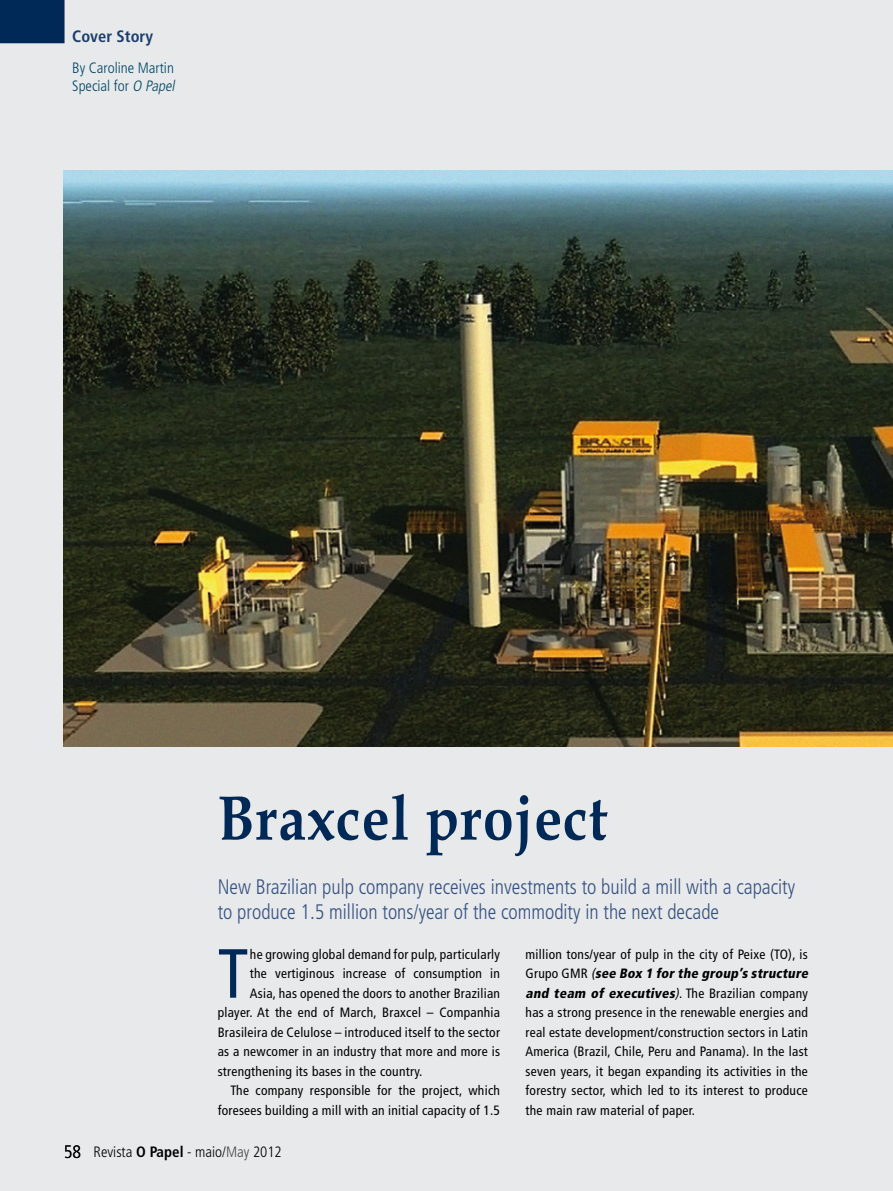
<style>
.page{position:relative;width:893px;height:1191px;background:#e8e9ea}
.page>*{position:absolute;margin:0;border:0;box-sizing:border-box;transform-origin:0 0}
.TEXTO{font:condensed 69.3px "Frutiger LT Std";color:#002958}
.t1{font:700 63px "Book Antiqua";letter-spacing:.02em;color:#002958;scale:.88 1}
.OLHO{font:300 condensed 21px/25.2px "Frutiger LT Std";color:#365282;scale:.95 1}
.t2{font:300 condensed 18px "Frutiger LT Std";color:#000}
.t3{font:700 condensed 16.5px "Frutiger LT Std";color:#1b3e6e}
.LINHA_FINA{font:300 condensed 15px "Frutiger LT Std";color:#004666}
.t4{font:300 condensed 15px "Frutiger LT Std";color:#000}
.TEXTO-2{font:condensed 13.5px/19.5px "Frutiger LT Std";letter-spacing:.02em;color:#000;text-align:right}
.s1{font-style:italic}
.s2{font-weight:900;font-style:italic}
.s3{font-weight:700}
.s4{color:#464749}
</style>
<div class="page">
<div style="left:0;top:0;width:65px;height:43px;background:#002958"></div>
<img style="left:64px;top:170px;width:829px;height:576px">
<p class="t3" style="left:72px;top:27px;width:82px">Cover Story</p>
<p class="LINHA_FINA" style="left:72px;top:59px;width:103px">By Caroline Martin</p>
<p class="LINHA_FINA" style="left:72px;top:77px;width:107px">Special for <span class="s1">O Papel</span></p>
<p class="t1" style="left:218px;top:781px;width:444px">Braxcel project</p>
<p class="OLHO" style="left:218px;top:874px;width:609px">New Brazilian pulp company receives investments to build a mill with a capacity to produce 1.5 million tons/year of the commodity in the next decade</p>
<p class="TEXTO" style="left:218px;top:933px;width:32px">T</p>
<p class="TEXTO-2" style="left:250px;top:944px;width:252px">he growing global demand for pulp, particularly</p>
<p class="TEXTO-2" style="left:526px;top:944px;width:287px;text-align:left">million tons/year of pulp in the city of Peixe (TO), is G r u p o G M R <span class="s1">(</span><span class="s2">see Box 1 for the group’s structure and team of executives</span><span class="s1">)</span>. T h e B r a z i l i a n c o m p a n y has a strong presence in the renewable energies and real estate development/construction sectors in Latin America (Brazil, Chile, Peru and Panama). In the last seven years, it began expanding its activities in the forestry sector, which led to its interest to produce the main raw material of paper.</p>
<p class="TEXTO-2" style="left:250px;top:963px;width:252px">the vertiginous increase of consumption in</p>
<p class="TEXTO-2" style="left:250px;top:983px;width:252px">Asia, has opened the doors to another Brazilian</p>
<p class="TEXTO-2" style="left:218px;top:1002px;width:284px">player. At the end of March, Braxcel – Companhia</p>
<p class="TEXTO-2" style="left:218px;top:1022px;width:284px">Brasileira de Celulose – introduced itself to the sector</p>
<p class="TEXTO-2" style="left:218px;top:1041px;width:284px">as a newcomer in an industry that more and more is</p>
<p class="TEXTO-2" style="left:218px;top:1061px;width:206px">strengthening its bases in the country.</p>
<p class="TEXTO-2" style="left:218px;top:1080px;width:284px">The company responsible for the project, which foresees building a mill with an initial capacity of 1.5</p>
<p class="t2" style="left:64px;top:1141px;width:19px">58</p>
<p class="t4" style="left:94px;top:1142px;width:190px">Revista <span class="s3">O Papel</span> - maio/<span class="s4">May</span> 2012</p>
</div>
